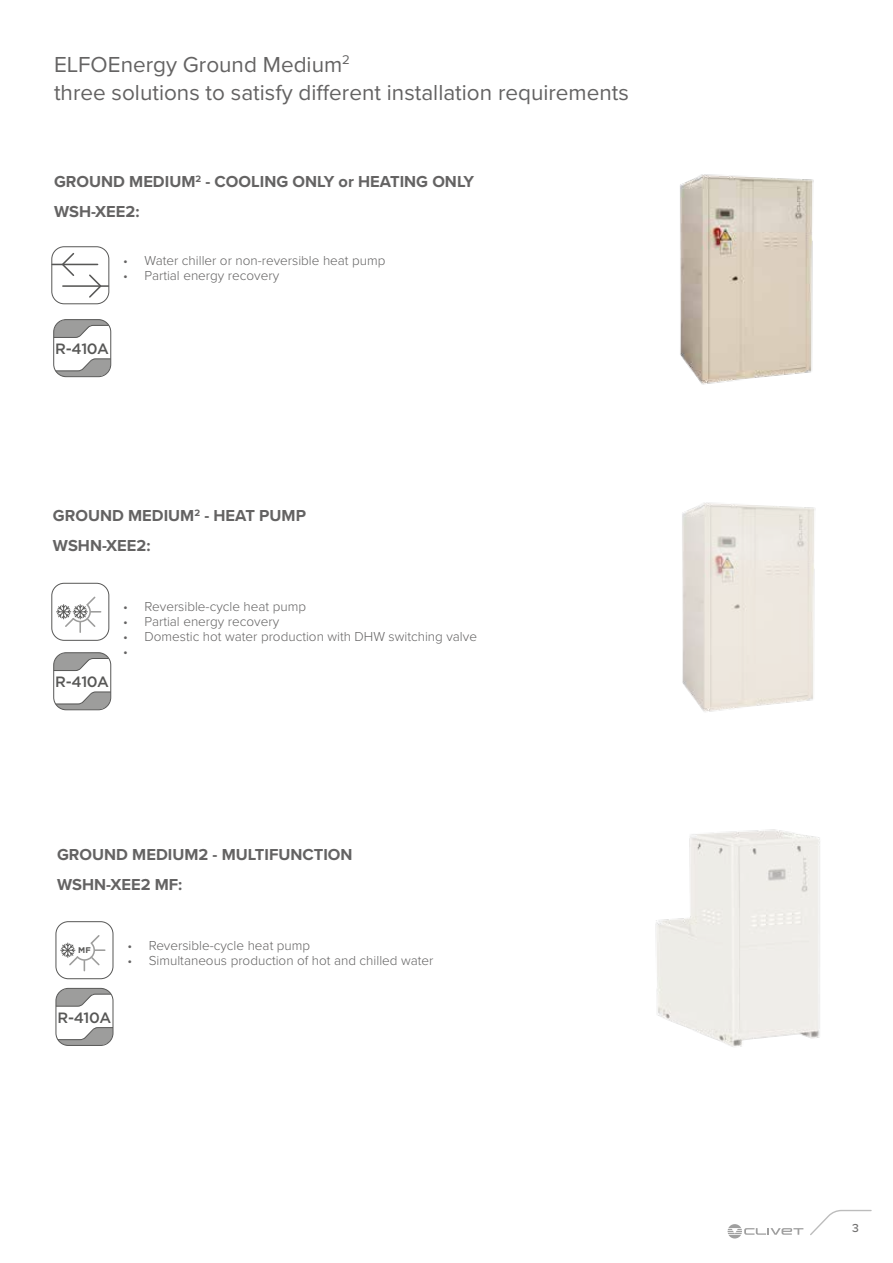
<style>
.page{position:relative;width:893px;height:1263px;background:#fff}
.page>*{position:absolute;margin:0;border:0;box-sizing:border-box;transform-origin:0 0}
.t1{font:22.5px/28.5px "Proxima Nova";color:#646363}
.t2{font:700 16.5px/30px "Proxima Nova";color:#646363}
.t3{font:500 15px "Gotham";letter-spacing:-.03em;color:#575756}
.t4{font:300 13.5px/15px "Proxima Nova";color:#646363}
.t5{font:500 12px "Proxima Nova";color:#706f6f}
.t6{font:700 8.25px "Gotham";color:#575756}
</style>
<div class="page">
<img style="left:680px;top:174px;width:134px;height:211px">
<div style="left:51px;top:583px;width:58px;height:58px;border:1px solid #575756;border-radius:12px"></div>
<svg style="left:52px;top:595px;width:49px;height:37px"></svg>
<img style="left:682px;top:502px;width:134px;height:210px">
<div style="left:55px;top:921px;width:58px;height:58px;border:1px solid #575756;border-radius:12px"></div>
<svg style="left:56px;top:933px;width:49px;height:38px"></svg>
<img style="left:655px;top:829px;width:165px;height:218px">
<div style="left:53px;top:652px;width:58px;height:58px;border:1px solid #575756;border-radius:12px"></div>
<svg style="left:55px;top:691px;width:56px;height:19px"></svg>
<svg style="left:53px;top:652px;width:57px;height:19px"></svg>
<div style="left:55px;top:988px;width:58px;height:58px;border:1px solid #575756;border-radius:12px"></div>
<svg style="left:57px;top:1027px;width:57px;height:18px"></svg>
<svg style="left:55px;top:988px;width:57px;height:19px"></svg>
<svg style="left:810px;top:1209px;width:62px;height:26px"></svg>
<svg style="left:728px;top:1224px;width:75px;height:14px"></svg>
<div style="left:51px;top:246px;width:58px;height:58px;border:1px solid #575756;border-radius:12px"></div>
<hr style="left:52px;top:264px;width:46px;height:1px;background:#575756">
<svg style="left:61px;top:253px;width:15px;height:23px"></svg>
<hr style="left:63px;top:285px;width:45px;height:2px;background:#575756">
<svg style="left:88px;top:274px;width:15px;height:24px"></svg>
<div style="left:53px;top:319px;width:58px;height:58px;border:1px solid #575756;border-radius:12px"></div>
<svg style="left:55px;top:358px;width:56px;height:19px"></svg>
<svg style="left:53px;top:319px;width:57px;height:19px"></svg>
<h1 class="t1" style="left:54px;top:49px;width:576px">ELFOEnergy Ground Medium<sup>2<br></sup>three solutions to satisfy different installation requirements</h1>
<p class="t2" style="left:54px;top:166px;width:422px">GROUND MEDIUM<sup>2</sup> - COOLING ONLY or HEATING ONLY<br>WSH-XEE2:</p>
<p class="t4" style="left:123px;top:252px;width:264px">• Water chiller or non-reversible heat pump</p>
<p class="t4" style="left:123px;top:267px;width:157px">• Partial energy recovery</p>
<p class="t3" style="left:55px;top:339px;width:55px">R-410A</p>
<p class="t2" style="left:53px;top:500px;width:255px">GROUND MEDIUM<sup>2</sup> - HEAT PUMP<br>WSHN-XEE2:</p>
<p class="t3" style="left:55px;top:672px;width:55px">R-410A</p>
<p class="t4" style="left:123px;top:599px;width:184px">• Reversible-cycle heat pump</p>
<p class="t4" style="left:123px;top:614px;width:157px">• Partial energy recovery</p>
<p class="t4" style="left:123px;top:629px;width:355px">• Domestic hot water production with DHW switching valve •</p>
<p class="t2" style="left:57px;top:839px;width:297px">GROUND MEDIUM2 - MULTIFUNCTION<br>WSHN-XEE2 MF:</p>
<p class="t6" style="left:78px;top:945px;width:14px">MF</p>
<p class="t4" style="left:127px;top:937px;width:184px">• Reversible-cycle heat pump</p>
<p class="t4" style="left:127px;top:952px;width:308px">• Simultaneous production of hot and chilled water</p>
<p class="t3" style="left:57px;top:1007px;width:55px">R-410A</p>
<p class="t5" style="left:852px;top:1219px;width:8px">3</p>
</div>
